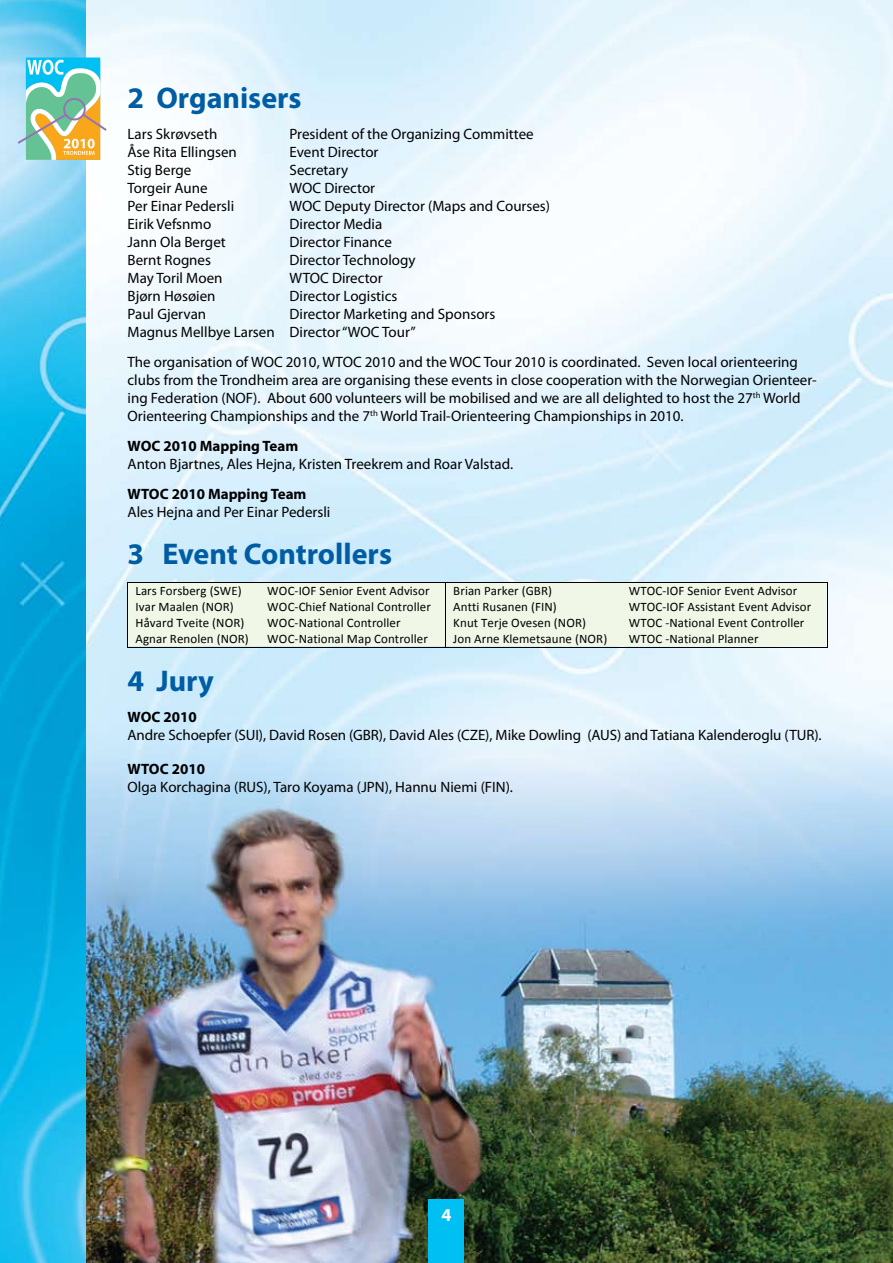
<style>
.page{position:relative;width:893px;height:1263px;background:#fff}
.page>*{position:absolute;margin:0;border:0;box-sizing:border-box;transform-origin:0 0}
.t1{font:700 30px "Myriad Pro";color:#005da3}
.t2{font:700 18px "Myriad Pro";color:#fff}
.t3{font:15px/18px "Myriad Pro";color:#000}
.t4{font:700 15px "Myriad Pro";color:#000}
.t5{font:12.9px/15.9px "Calibri";letter-spacing:.005em;color:#000}
</style>
<div class="page">
<img style="left:85px;top:0;width:808px;height:1263px">
<div style="left:128px;top:583px;width:698px;height:63px;background:#f0f7e7"></div>
<hr style="left:128px;top:582px;width:131px;height:1px;background:#000">
<hr style="left:260px;top:582px;width:185px;height:1px;background:#000">
<hr style="left:446px;top:582px;width:175px;height:1px;background:#000">
<hr style="left:621px;top:582px;width:206px;height:1px;background:#000">
<hr style="left:127px;top:583px;width:1px;height:64px;background:#000">
<hr style="left:128px;top:647px;width:131px;height:1px;background:#000">
<hr style="left:259px;top:647px;width:186px;height:1px;background:#000">
<hr style="left:445px;top:583px;width:1px;height:64px;background:#000">
<hr style="left:446px;top:647px;width:175px;height:1px;background:#000">
<hr style="left:620px;top:647px;width:207px;height:1px;background:#000">
<hr style="left:827px;top:583px;width:1px;height:64px;background:#000">
<img style="left:0;top:0;width:85px;height:1263px">
<div style="left:429px;top:1199px;width:35px;height:64px;background:#00c0f3"></div>
<svg style="left:17px;top:58px;width:91px;height:102px"></svg>
<h1 class="t1" style="left:128px;top:78px;width:176px">2 Organisers</h1>
<p class="t3" style="left:128px;top:125px;width:91px">Lars Skrøvseth</p>
<p class="t3" style="left:290px;top:125px;width:246px">President of the Organizing Committee</p>
<p class="t3" style="left:128px;top:143px;width:111px">Åse Rita Ellingsen</p>
<p class="t3" style="left:290px;top:143px;width:90px">Event Director</p>
<p class="t3" style="left:128px;top:161px;width:65px">Stig Berge</p>
<p class="t3" style="left:290px;top:161px;width:60px">Secretary</p>
<p class="t3" style="left:128px;top:179px;width:82px">Torgeir Aune</p>
<p class="t3" style="left:290px;top:179px;width:87px">WOC Director</p>
<p class="t3" style="left:128px;top:197px;width:108px">Per Einar Pedersli</p>
<p class="t3" style="left:290px;top:197px;width:262px">WOC Deputy Director (Maps and Courses)</p>
<p class="t3" style="left:128px;top:215px;width:85px">Eirik Vefsnmo</p>
<p class="t3" style="left:290px;top:215px;width:94px">Director Media</p>
<p class="t3" style="left:128px;top:233px;width:100px">Jann Ola Berget</p>
<p class="t3" style="left:290px;top:233px;width:104px">Director Finance</p>
<p class="t3" style="left:128px;top:251px;width:85px">Bernt Rognes</p>
<p class="t3" style="left:290px;top:251px;width:127px">Director Technology</p>
<p class="t3" style="left:128px;top:269px;width:96px">May Toril Moen</p>
<p class="t3" style="left:290px;top:269px;width:95px">WTOC Director</p>
<p class="t3" style="left:128px;top:287px;width:90px">Bjørn Høsøien</p>
<p class="t3" style="left:290px;top:287px;width:109px">Director Logistics</p>
<p class="t3" style="left:128px;top:305px;width:80px">Paul Gjervan</p>
<p class="t3" style="left:128px;top:305px;width:369px;text-indent:162px">Director Marketing and Sponsors<br>Magnus Mellbye Larsen Director “WOC Tour”</p>
<p class="t3" style="left:128px;top:353px;width:691px">The organisation of WOC 2010, WTOC 2010 and the WOC Tour 2010 is coordinated. Seven local orienteering clubs from the Trondheim area are organising these events in close cooperation with the Norwegian Orienteer&shy;ing Federation (NOF). About 600 volunteers will be mobilised and we are all delighted to host the 27<sup>th</sup> World Orienteering Championships and the 7<sup>th</sup> World Trail-Orienteering Championships in 2010.</p>
<p class="t4" style="left:128px;top:436px;width:172px">WOC 2010 Mapping Team</p>
<p class="t3" style="left:128px;top:455px;width:387px">Anton Bjartnes, Ales Hejna, Kristen Treekrem and Roar Valstad.</p>
<p class="t4" style="left:128px;top:484px;width:180px">WTOC 2010 Mapping Team</p>
<p class="t3" style="left:128px;top:503px;width:204px">Ales Hejna and Per Einar Pedersli</p>
<h1 class="t1" style="left:128px;top:534px;width:266px">3 Event Controllers</h1>
<p class="t5" style="left:136px;top:584px;width:115px">Lars Forsberg (SWE)<br>Ivar Maalen (NOR)<br>Håvard Tveite (NOR)<br>Agnar Renolen (NOR)</p>
<p class="t5" style="left:267px;top:584px;width:165px">WOC‐IOF Senior Event Advisor<br>WOC‐Chief National Controller<br>WOC‐National Controller<br>WOC‐National Map Controller</p>
<p class="t5" style="left:453px;top:584px;width:156px">Brian Parker (GBR)<br>Antti Rusanen (FIN)<br>Knut Terje Ovesen (NOR)<br>Jon Arne Klemetsaune (NOR)</p>
<p class="t5" style="left:629px;top:584px;width:184px">WTOC‐IOF Senior Event Advisor<br>WTOC‐IOF Assistant Event Advisor<br>WTOC ‐National Event Controller<br>WTOC ‐National Planner</p>
<h1 class="t1" style="left:128px;top:661px;width:88px">4 Jury</h1>
<p class="t4" style="left:128px;top:708px;width:71px">WOC 2010</p>
<p class="t3" style="left:128px;top:726px;width:696px">Andre Schoepfer (SUI), David Rosen (GBR), David Ales (CZE), Mike Dowling (AUS) and Tatiana Kalenderoglu (TUR).</p>
<p class="t4" style="left:128px;top:759px;width:79px">WTOC 2010</p>
<p class="t3" style="left:128px;top:777px;width:387px">Olga Korchagina (RUS), Taro Koyama (JPN), Hannu Niemi (FIN).</p>
<p class="t2" style="left:441px;top:1204px;width:11px">4</p>
</div>
